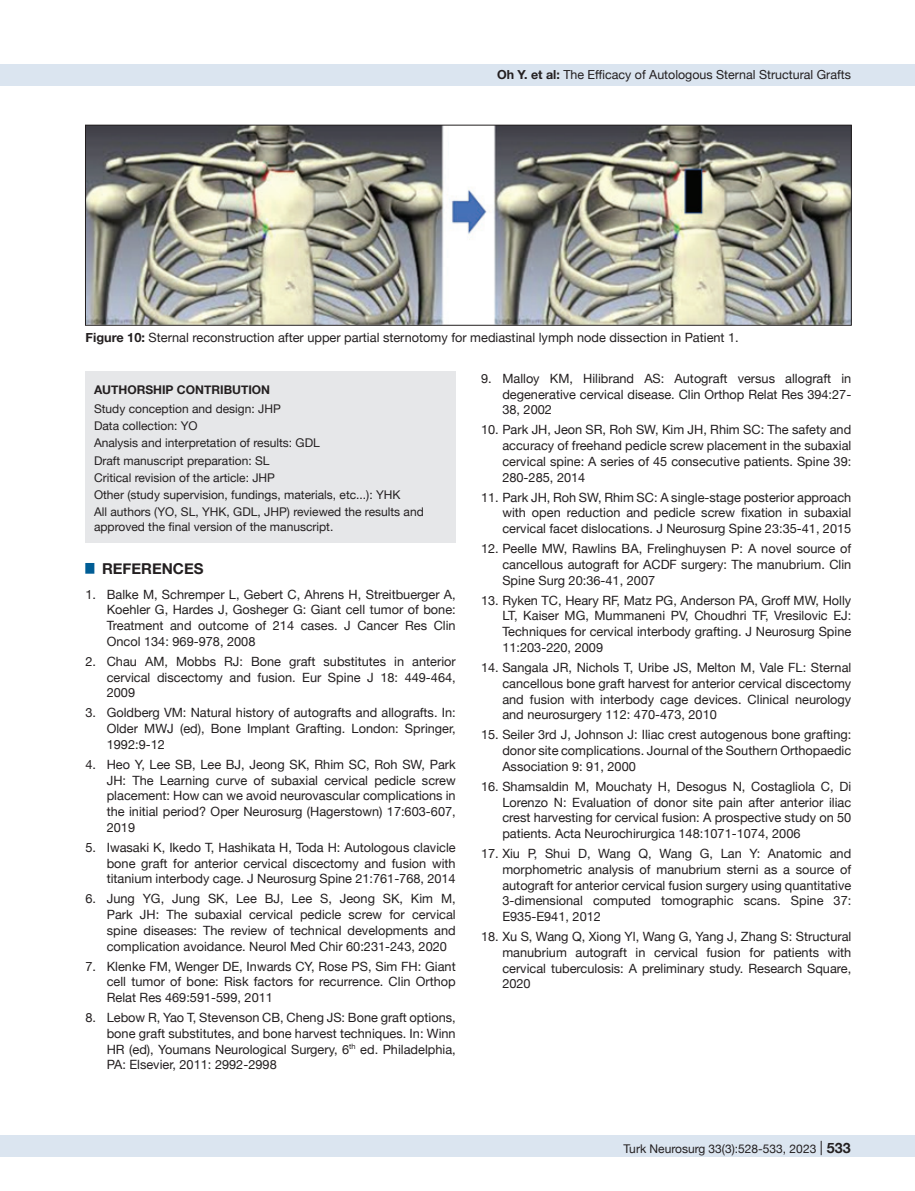
<style>
.page{position:relative;width:915px;height:1191px;background:#fff}
.page>*{position:absolute;margin:0;border:0;box-sizing:border-box;transform-origin:0 0}
.t1{font:700 15px "Helvetica Neue";color:#231f20}
.t2{font:12.75px/15.8px "Helvetica Neue";color:#231f20;text-align:justify}
.t3{font:12.45px "Helvetica Neue";color:#231f20}
.t4{font:12px/17.1px "Helvetica Neue";color:#231f20}
.t5{font:700 12px "Helvetica Neue";color:#231f20}
.s1{font-weight:700}
.s2{font-size:14.25px}
.s3{font-weight:700;font-size:14.25px}
</style>
<div class="page">
<div style="left:0;top:1135px;width:914px;height:22px;background:#dbe5f0"></div>
<div style="left:0;top:64px;width:914px;height:21px;background:#dbe5f0"></div>
<div style="left:85px;top:371px;width:370px;height:171px;background:#e6e7e9"></div>
<img style="left:87px;top:127px;width:762px;height:197px">
<div style="left:85px;top:125px;width:766px;height:201px;border:1px solid #231f20"></div>
<p class="t3" style="left:497px;top:66px;width:355px"><span class="s1">Oh Y. et al:</span> The Efficacy of Autologous Sternal Structural Grafts</p>
<p class="t2" style="left:85px;top:330px;width:654px"><span class="s1">Figure 10:</span> Sternal reconstruction after upper partial sternotomy for mediastinal lymph node dissection in Patient 1.</p>
<p class="t5" style="left:94px;top:380px;width:177px">AUTHORSHIP CONTRIBUTION</p>
<p class="t4" style="left:94px;top:401px;width:331px">Study conception and design: JHP<br>Data collection: YO<br>Analysis and interpretation of results: GDL<br>Draft manuscript preparation: SL<br>Critical revision of the article: JHP<br>Other (study supervision, fundings, materials, etc...): YHK<br>All authors (YO, SL, YHK, GDL, JHP) reviewed the results and</p>
<p class="t4" style="left:94px;top:519px;width:241px">approved the final version of the manuscript.</p>
<p class="t1" style="left:85px;top:557px;width:119px"><sup>█</sup> REFERENCES</p>
<p class="t2" style="left:107px;top:587px;width:350px;text-indent:-21px">1. Balke M, Schremper L, Gebert C, Ahrens H, Streitbuerger A, Koehler G, Hardes J, Gosheger G: Giant cell tumor of bone:<br>Treatment and outcome of 214 cases. J Cancer Res Clin Oncol 134: 969-978, 2008</p>
<p class="t2" style="left:107px;top:654px;width:350px;text-indent:-21px">2. Chau AM, Mobbs RJ: Bone graft substitutes in anterior cervical discectomy and fusion. Eur Spine J 18: 449-464, 2009</p>
<p class="t2" style="left:107px;top:705px;width:350px;text-indent:-21px">3. Goldberg VM: Natural history of autografts and allografts. In:<br>Older MWJ (ed), Bone Implant Grafting. London: Springer, 1992:9-12</p>
<p class="t2" style="left:107px;top:757px;width:350px;text-indent:-21px">4. Heo Y, Lee SB, Lee BJ, Jeong SK, Rhim SC, Roh SW, Park JH: The Learning curve of subaxial cervical pedicle screw placement: How can we avoid neurovascular complications in the initial period? Oper Neurosurg (Hagerstown) 17:603-607, 2019</p>
<p class="t2" style="left:107px;top:840px;width:350px;text-indent:-21px">5. Iwasaki K, Ikedo T, Hashikata H, Toda H: Autologous clavicle bone graft for anterior cervical discectomy and fusion with titanium interbody cage. J Neurosurg Spine 21:761-768, 2014</p>
<p class="t2" style="left:107px;top:891px;width:350px;text-indent:-21px">6. Jung YG, Jung SK, Lee BJ, Lee S, Jeong SK, Kim M, Park JH: The subaxial cervical pedicle screw for cervical spine diseases: The review of technical developments and complication avoidance. Neurol Med Chir 60:231-243, 2020</p>
<p class="t2" style="left:107px;top:959px;width:350px;text-indent:-21px">7. Klenke FM, Wenger DE, Inwards CY, Rose PS, Sim FH: Giant cell tumor of bone: Risk factors for recurrence. Clin Orthop Relat Res 469:591-599, 2011</p>
<p class="t2" style="left:107px;top:1010px;width:350px;text-indent:-21px">8. Lebow R, Yao T, Stevenson CB, Cheng JS: Bone graft options, bone graft substitutes, and bone harvest techniques. In: Winn HR (ed), Youmans Neurological Surgery, 6<sup>th</sup> ed. Philadelphia, PA: Elsevier, 2011: 2992-2998</p>
<p class="t2" style="left:502px;top:371px;width:350px;text-indent:-21px">9. Malloy KM, Hilibrand AS: Autograft versus allograft in degenerative cervical disease. Clin Orthop Relat Res 394:27- 38, 2002</p>
<p class="t2" style="left:502px;top:423px;width:350px;text-indent:-21px">10. Park JH, Jeon SR, Roh SW, Kim JH, Rhim SC: The safety and accuracy of freehand pedicle screw placement in the subaxial cervical spine: A series of 45 consecutive patients. Spine 39:<br>280-285, 2014</p>
<p class="t2" style="left:502px;top:490px;width:350px;text-indent:-21px">11. Park JH, Roh SW, Rhim SC: A single-stage posterior approach with open reduction and pedicle screw fixation in subaxial cervical facet dislocations. J Neurosurg Spine 23:35-41, 2015</p>
<p class="t2" style="left:502px;top:541px;width:350px;text-indent:-21px">12. Peelle MW, Rawlins BA, Frelinghuysen P: A novel source of cancellous autograft for ACDF surgery: The manubrium. Clin Spine Surg 20:36-41, 2007</p>
<p class="t2" style="left:502px;top:593px;width:350px;text-indent:-21px">13. Ryken TC, Heary RF, Matz PG, Anderson PA, Groff MW, Holly LT, Kaiser MG, Mummaneni PV, Choudhri TF, Vresilovic EJ:<br>Techniques for cervical interbody grafting. J Neurosurg Spine 11:203-220, 2009</p>
<p class="t2" style="left:502px;top:660px;width:350px;text-indent:-21px">14. Sangala JR, Nichols T, Uribe JS, Melton M, Vale FL: Sternal cancellous bone graft harvest for anterior cervical discectomy and fusion with interbody cage devices. Clinical neurology and neurosurgery 112: 470-473, 2010</p>
<p class="t2" style="left:502px;top:727px;width:350px;text-indent:-21px">15. Seiler 3rd J, Johnson J: Iliac crest autogenous bone grafting: donor site complications. Journal of the Southern Orthopaedic Association 9: 91, 2000</p>
<p class="t2" style="left:502px;top:779px;width:350px;text-indent:-21px">16. Shamsaldin M, Mouchaty H, Desogus N, Costagliola C, Di Lorenzo N: Evaluation of donor site pain after anterior iliac crest harvesting for cervical fusion: A prospective study on 50 patients. Acta Neurochirurgica 148:1071-1074, 2006</p>
<p class="t2" style="left:502px;top:846px;width:350px;text-indent:-21px">17. Xiu P, Shui D, Wang Q, Wang G, Lan Y: Anatomic and morphometric analysis of manubrium sterni as a source of autograft for anterior cervical fusion surgery using quantitative 3-dimensional computed tomographic scans. Spine 37:<br>E935-E941, 2012</p>
<p class="t2" style="left:502px;top:929px;width:350px;text-indent:-21px">18. Xu S, Wang Q, Xiong Yl, Wang G, Yang J, Zhang S: Structural manubrium autograft in cervical fusion for patients with cervical tuberculosis: A preliminary study. Research Square, 2020</p>
<p class="t4" style="left:623px;top:1141px;width:250px">Turk Neurosurg 33(3):528-533, 2023 <span class="s2">|</span> <span class="s3">533533</span></p>
</div>
